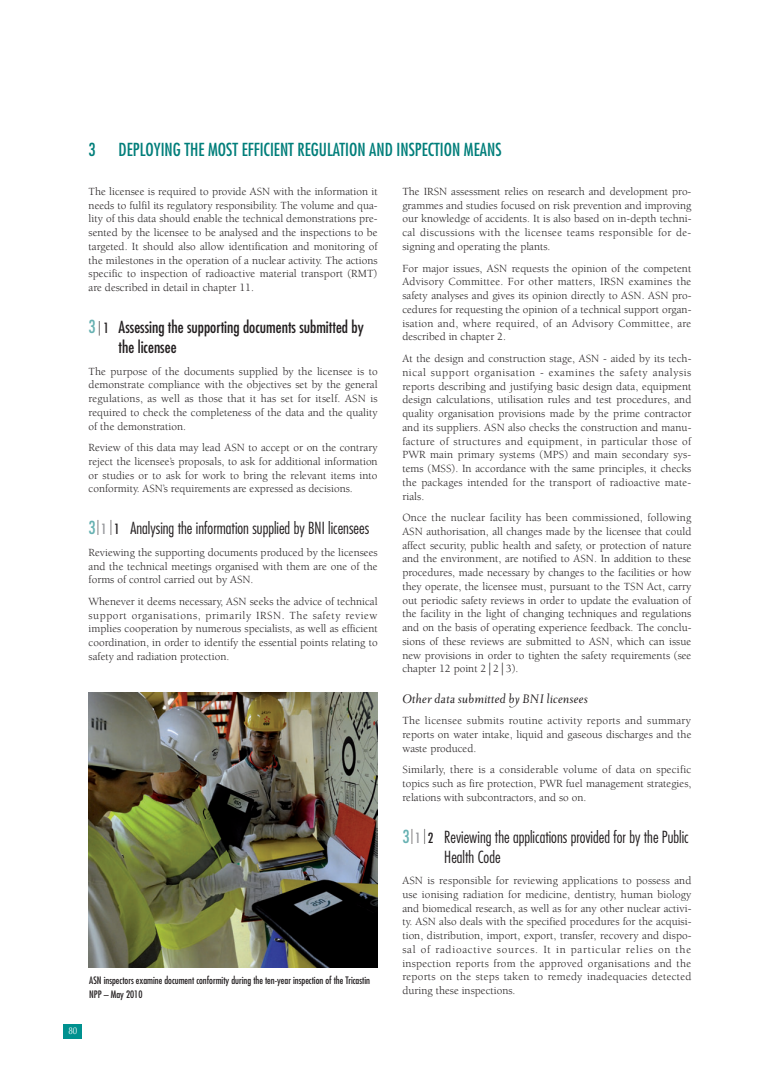
<style>
.page{position:relative;width:780px;height:1088px;background:#fff}
.page>*{position:absolute;margin:0;border:0;box-sizing:border-box;transform-origin:0 0}
.t1{font:condensed 17.5px "Futura";color:#007e7a}
.t2{font:300 condensed 16.25px/20px "Futura";color:#231f20}
.t3{font:condensed 16.25px/20px "Futura";color:#231f20}
.t4{font:italic 15px "Priori Ser Reg";color:#231f20}
.t5{font:11.25px/13.8px "Berkeley";color:#231f20;text-align:justify}
.t6{font:condensed 10px/13.8px "Futura";color:#231f20}
.t7{font:10px "Optima";color:#fff;scale:.8 1}
.s1{font-size:17.5px;color:#67b1b2}
.s2{font-size:13.75px}
.s3{font-weight:400;font-size:17.5px;color:#67b1b2}
.s4{font-weight:400;font-size:20px}
.s5{font-weight:400;font-size:13.75px;color:#939598}
.s6{font-weight:400;font-size:13.75px}
</style>
<div class="page">
<div style="left:64px;top:1024px;width:18px;height:14px;background:#00918f"></div>
<img style="left:89px;top:693px;width:288px;height:274px">
<h1 class="t1" style="left:89px;top:142px;width:9px">3</h1>
<h1 class="t1" style="left:119px;top:142px;width:384px">DEPLOYING THE MOST EFFICIENT REGULATION AND INSPECTION MEANS</h1>
<p class="t5" style="left:89px;top:185px;width:290px">The licensee is required to provide ASN with the information it needs to fulfil its regulatory responsibility. The volume and qua&shy;lity of this data should enable the technical demonstrations pre&shy;sented by the licensee to be analysed and the inspections to be targeted. It should also allow identification and monitoring of the milestones in the operation of a nuclear activity. The actions specific to inspection of radioactive material transport (RMT) are described in detail in chapter 11.</p>
<h2 class="t3" style="left:119px;top:318px;width:246px;text-indent:-30px"><span class="s1">3</span> ⎮ <span class="s2">1</span> Assessing the supporting documents submitted by the licensee</h2>
<p class="t5" style="left:89px;top:365px;width:290px">The purpose of the documents supplied by the licensee is to demonstrate compliance with the objectives set by the general regulations, as well as those that it has set for itself. ASN is required to check the completeness of the data and the quality of the demonstration.</p>
<p class="t5" style="left:89px;top:442px;width:290px">Review of this data may lead ASN to accept or on the contrary reject the licensee’s proposals, to ask for additional information or studies or to ask for work to bring the relevant items into conformity. ASN’s requirements are expressed as decisions.</p>
<h2 class="t2" style="left:89px;top:519px;width:282px"><span class="s3">3</span><span class="s4">I</span> <span class="s5">1</span> <span class="s4">I</span> <span class="s6">1</span> Analysing the information supplied by BNI licensees</h2>
<p class="t5" style="left:89px;top:546px;width:290px">Reviewing the supporting documents produced by the licensees and the technical meetings organised with them are one of the forms of control carried out by ASN.</p>
<p class="t5" style="left:89px;top:595px;width:290px">Whenever it deems necessary, ASN seeks the advice of technical support organisations, primarily IRSN. The safety review implies cooperation by numerous specialists, as well as efficient coordination, in order to identify the essential points relating to safety and radiation protection.</p>
<p class="t7" style="left:69px;top:1026px;width:12px">80</p>
<p class="t6" style="left:89px;top:974px;width:282px">ASN inspectors examine document conformity during the ten-year inspection of the Tricastin<br>NPP – May 2010</p>
<p class="t5" style="left:402px;top:185px;width:290px">The IRSN assessment relies on research and development pro&shy;grammes and studies focused on risk prevention and improving our knowledge of accidents. It is also based on in-depth techni&shy;cal discussions with the licensee teams responsible for de&shy;signing and operating the plants.</p>
<p class="t5" style="left:402px;top:262px;width:290px">For major issues, ASN requests the opinion of the competent Advisory Committee. For other matters, IRSN examines the safety analyses and gives its opinion directly to ASN. ASN pro&shy;cedures for requesting the opinion of a technical support organ&shy;isation and, where required, of an Advisory Committee, are described in chapter 2.</p>
<p class="t5" style="left:402px;top:352px;width:290px">At the design and construction stage, ASN - aided by its tech&shy;nical support organisation - examines the safety analysis reports describing and justifying basic design data, equipment design calculations, utilisation rules and test procedures, and quality organisation provisions made by the prime contractor and its suppliers. ASN also checks the construction and manu&shy;facture of structures and equipment, in particular those of PWR main primary systems (MPS) and main secondary sys&shy;tems (MSS). In accordance with the same principles, it checks the packages intended for the transport of radioactive mate&shy;rials.</p>
<p class="t5" style="left:402px;top:512px;width:290px">Once the nuclear facility has been commissioned, following ASN authorisation, all changes made by the licensee that could affect security, public health and safety, or protection of nature and the environment, are notified to ASN. In addition to these procedures, made necessary by changes to the facilities or how they operate, the licensee must, pursuant to the TSN Act, carry out periodic safety reviews in order to update the evaluation of the facility in the light of changing techniques and regulations and on the basis of operating experience feedback. The conclu&shy;sions of these reviews are submitted to ASN, which can issue new provisions in order to tighten the safety requirements (see chapter 12 point 2⏐2⏐3).</p>
<h3 class="t4" style="left:402px;top:688px;width:187px">Other data submitted by BNI licensees</h3>
<p class="t5" style="left:402px;top:715px;width:290px">The licensee submits routine activity reports and summary reports on water intake, liquid and gaseous discharges and the waste produced.</p>
<p class="t5" style="left:402px;top:764px;width:290px">Similarly, there is a considerable volume of data on specific topics such as fire protection, PWR fuel management strategies, relations with subcontractors, and so on.</p>
<h2 class="t2" style="left:444px;top:827px;width:246px;text-indent:-42px"><span class="s3">3</span><span class="s4">I</span> <span class="s5">1</span> <span class="s4">I</span> <span class="s6">2</span> Reviewing the applications provided for by the Public<br>Health Code</h2>
<p class="t5" style="left:402px;top:875px;width:290px">ASN is responsible for reviewing applications to possess and use ionising radiation for medicine, dentistry, human biology and biomedical research, as well as for any other nuclear activi&shy;ty. ASN also deals with the specified procedures for the acquisi&shy;tion, distribution, import, export, transfer, recovery and dispo&shy;sal of radioactive sources. It in particular relies on the inspection reports from the approved organisations and the reports on the steps taken to remedy inadequacies detected during these inspections.</p>
</div>
